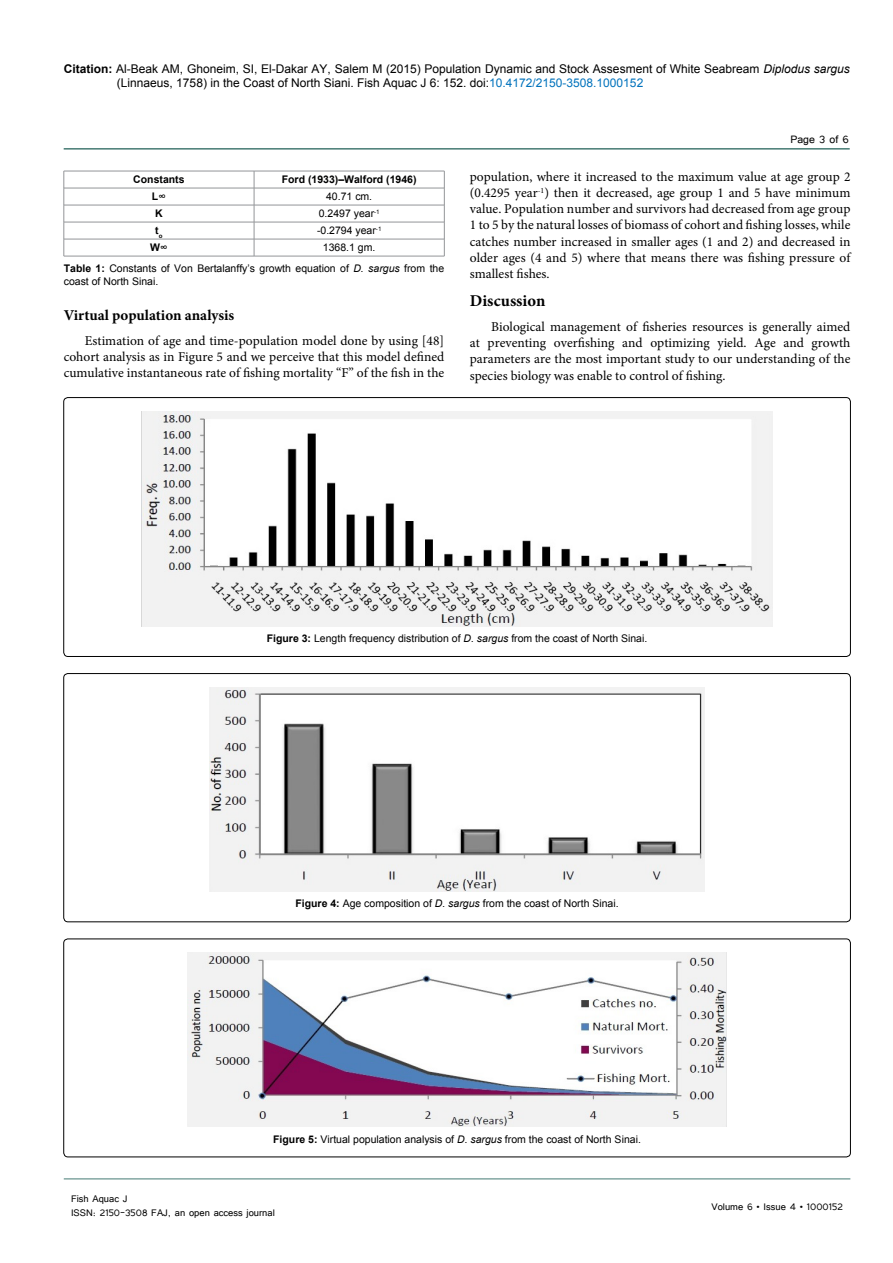
<style>
.page{position:relative;width:893px;height:1263px;background:#fff}
.page>*{position:absolute;margin:0;border:0;box-sizing:border-box;transform-origin:0 0}
.t1{font:700 16.5px "Minion Pro";color:#000}
.t2{font:700 15px "Minion Pro";color:#000}
.t3{font:13.5px/16.2px "Minion Pro";color:#000;text-align:justify}
.t4{font:13.5px "Tunga";color:#000}
.t5{font:12px/14.4px "Arial";color:#000}
.t6{font:12px/14.4px "Tunga";color:#000}
.t7{font:10.5px/20.9px "Arial";color:#000}
.t8{font:700 10.5px "Arial";color:#000}
.s1{font-weight:700}
.s2{font-style:italic}
.s3{color:#0072bc}
</style>
<div class="page">
<hr style="left:64px;top:148px;width:786px;height:2px;background:#457a73">
<hr style="left:64px;top:1179px;width:786px;height:1px;background:#457a73">
<hr style="left:64px;top:171px;width:190px;height:1px;background:#939598">
<hr style="left:254px;top:171px;width:190px;height:1px;background:#939598">
<hr style="left:64px;top:188px;width:190px;height:1px;background:#939598">
<hr style="left:254px;top:188px;width:190px;height:1px;background:#939598">
<hr style="left:64px;top:205px;width:190px;height:1px;background:#939598">
<hr style="left:254px;top:205px;width:190px;height:1px;background:#939598">
<hr style="left:64px;top:222px;width:190px;height:1px;background:#939598">
<hr style="left:254px;top:222px;width:190px;height:1px;background:#939598">
<hr style="left:64px;top:239px;width:190px;height:1px;background:#939598">
<svg style="left:64px;top:171px;width:1px;height:85px"></svg>
<hr style="left:254px;top:239px;width:190px;height:1px;background:#939598">
<svg style="left:254px;top:171px;width:1px;height:85px"></svg>
<svg style="left:444px;top:171px;width:1px;height:85px"></svg>
<hr style="left:64px;top:256px;width:190px;height:1px;background:#939598">
<hr style="left:254px;top:256px;width:190px;height:1px;background:#939598">
<img style="left:142px;top:412px;width:630px;height:214px">
<div style="left:64px;top:397px;width:786px;height:259px;border:1px solid #000;border-radius:4px"></div>
<img style="left:210px;top:688px;width:494px;height:203px">
<div style="left:64px;top:673px;width:786px;height:249px;border:1px solid #000;border-radius:4px"></div>
<img style="left:187px;top:953px;width:540px;height:174px">
<div style="left:64px;top:939px;width:786px;height:218px;border:1px solid #000;border-radius:4px"></div>
<p class="t5" style="left:117px;top:61px;width:734px;text-indent:-53px"><span class="s1">Citation:</span> Al-Beak AM, Ghoneim, SI, El-Dakar AY, Salem M (2015) Population Dynamic and Stock Assesment of White Seabream <span class="s2">Diplodus sargus </span>(Linnaeus, 1758) in the Coast of North Siani. Fish Aquac J 6: 152. doi:<span class="s3">10.4172/2150-3508.1000152</span></p>
<p class="t8" style="left:133px;top:173px;width:53px">Constants</p>
<p class="t8" style="left:282px;top:173px;width:136px">Ford (1933)–Walford (1946)</p>
<p class="t8" style="left:152px;top:190px;width:15px">L∞</p>
<p class="t7" style="left:326px;top:186px;width:48px">40.71 cm.</p>
<p class="t8" style="left:155px;top:207px;width:9px">K</p>
<p class="t7" style="left:319px;top:203px;width:62px">0.2497 year<sup>-1</sup></p>
<p class="t8" style="left:155px;top:224px;width:9px">t<sub>o</sub></p>
<p class="t7" style="left:317px;top:220px;width:66px">-0.2794 year<sup>-1</sup></p>
<p class="t8" style="left:150px;top:241px;width:19px">W∞</p>
<p class="t7" style="left:64px;top:237px;width:382px;text-indent:259px">1368.1 gm.<br><span class="s1">Table 1:</span> Constants of Von Bertalanffy’s growth equation of <span class="s2">D. sargus</span> from the</p>
<p class="t7" style="left:64px;top:271px;width:96px">coast of North Sinai.</p>
<p class="t2" style="left:64px;top:305px;width:172px">Virtual population analysis</p>
<p class="t3" style="left:64px;top:333px;width:382px;text-indent:21px">Estimation of age and time-population model done by using [48] cohort analysis as in Figure 5 and we perceive that this model defined cumulative instantaneous rate of fishing mortality “F” of the fish in the</p>
<p class="t4" style="left:790px;top:131px;width:60px">Page 3 of 6</p>
<p class="t3" style="left:470px;top:168px;width:382px">population, where it increased to the maximum value at age group 2 (0.4295 year<sup>-1</sup>) then it decreased, age group 1 and 5 have minimum value. Population number and survivors had decreased from age group 1 to 5 by the natural losses of biomass of cohort and fishing losses, while catches number increased in smaller ages (1 and 2) and decreased in older ages (4 and 5) where that means there was fishing pressure of smallest fishes.</p>
<p class="t1" style="left:470px;top:289px;width:77px">Discussion</p>
<p class="t3" style="left:470px;top:319px;width:382px;text-indent:21px">Biological management of fisheries resources is generally aimed at preventing overfishing and optimizing yield. Age and growth parameters are the most important study to our understanding of the species biology was enable to control of fishing.</p>
<p class="t7" style="left:267px;top:628px;width:382px"><span class="s1">Figure 3:</span> Length frequency distribution of <span class="s2">D. sargus</span> from the coast of North Sinai.</p>
<p class="t7" style="left:295px;top:893px;width:325px"><span class="s1">Figure 4:</span> Age composition of <span class="s2">D. sargus</span> from the coast of North Sinai.</p>
<p class="t7" style="left:273px;top:1129px;width:369px"><span class="s1">Figure 5:</span> Virtual population analysis of <span class="s2">D. sargus</span> from the coast of North Sinai.</p>
<p class="t6" style="left:71px;top:1190px;width:205px">Fish Aquac J<br>ISSN: 2150-3508 FAJ, an open access journal</p>
<p class="t6" style="left:711px;top:1199px;width:133px">Volume 6 • Issue 4 • 1000152</p>
</div>
